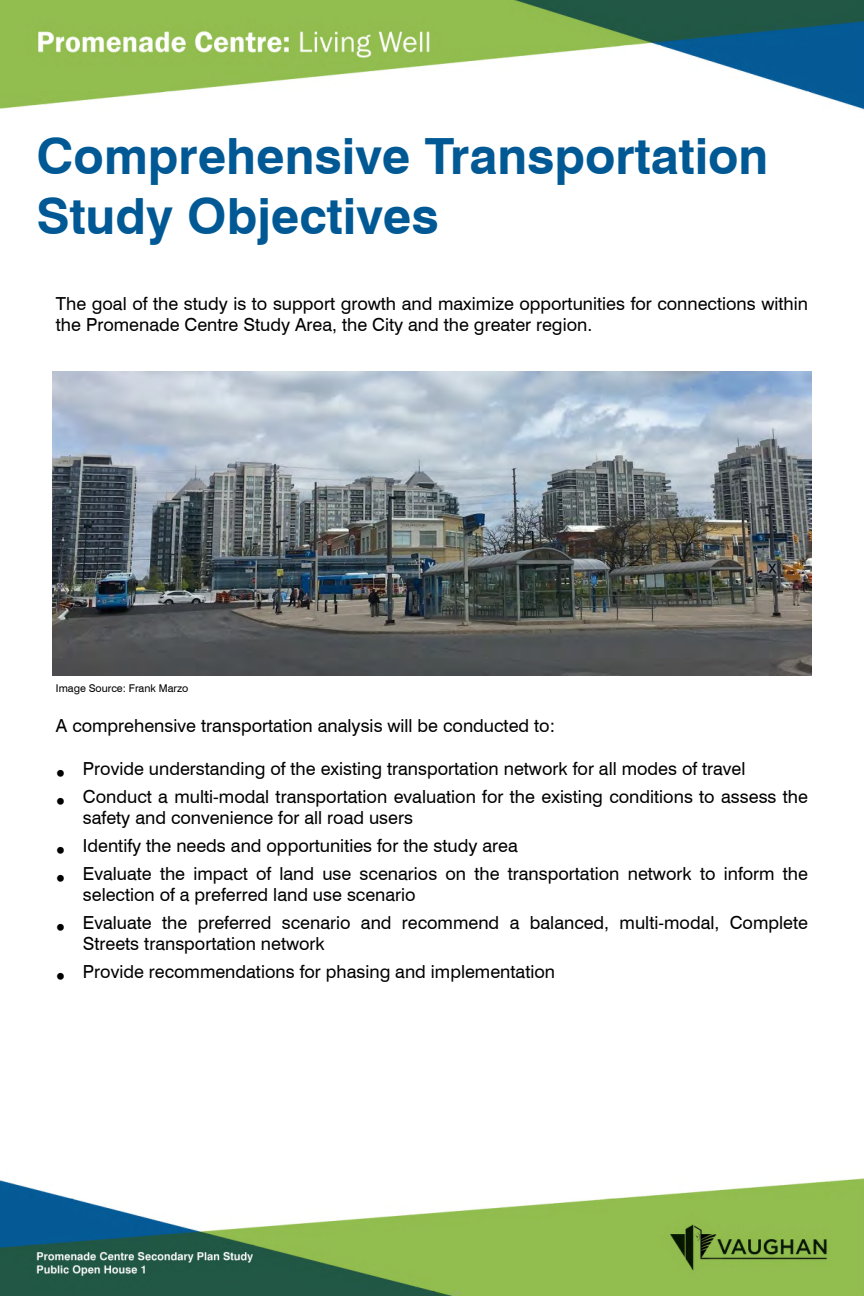
<style>
.page{position:relative;width:864px;height:1296px;background:#fff}
.page>*{position:absolute;margin:0;border:0;box-sizing:border-box;transform-origin:0 0}
.t1{font:700 50px/60px "Swiss 721 BT";color:#005994}
.t2{font:18px/21.6px "Swiss 721 BT";color:#000}
.t3{font:10.7px "Swiss 721 BT";color:#000}
.s1{font-family:"Arial";font-size:27px}
</style>
<div class="page">
<img style="left:0;top:0;width:864px;height:1296px">
<img style="left:52px;top:371px;width:760px;height:305px">
<p class="t1" style="left:36px;top:126px;width:734px">Comprehensive Transportation<br>Study Objectives</p>
<p class="t2" style="left:56px;top:292px;width:754px">The goal of the study is to support growth and maximize opportunities for connections within the Promenade Centre Study Area, the City and the greater region.</p>
<p class="t3" style="left:56px;top:682px;width:134px">Image Source: Frank Marzo</p>
<p class="t2" style="left:56px;top:715px;width:501px">A comprehensive transportation analysis will be conducted to:</p>
<p class="t2" style="left:56px;top:758px;width:691px"><span class="s1">•</span> Provide understanding of the existing transportation network for all modes of travel</p>
<p class="t2" style="left:83px;top:785px;width:727px;text-indent:-27px"><span class="s1">•</span> Conduct a multi-modal transportation evaluation for the existing conditions to assess the safety and convenience for all road users</p>
<p class="t2" style="left:56px;top:835px;width:463px"><span class="s1">•</span> Identify the needs and opportunities for the study area</p>
<p class="t2" style="left:83px;top:862px;width:727px;text-indent:-27px"><span class="s1">•</span> Evaluate the impact of land use scenarios on the transportation network to inform the selection of a preferred land use scenario</p>
<p class="t2" style="left:83px;top:911px;width:727px;text-indent:-27px"><span class="s1">•</span> Evaluate the preferred scenario and recommend a balanced, multi-modal, Complete<br>Streets transportation network</p>
<p class="t2" style="left:56px;top:961px;width:501px"><span class="s1">•</span> Provide recommendations for phasing and implementation</p>
</div>
